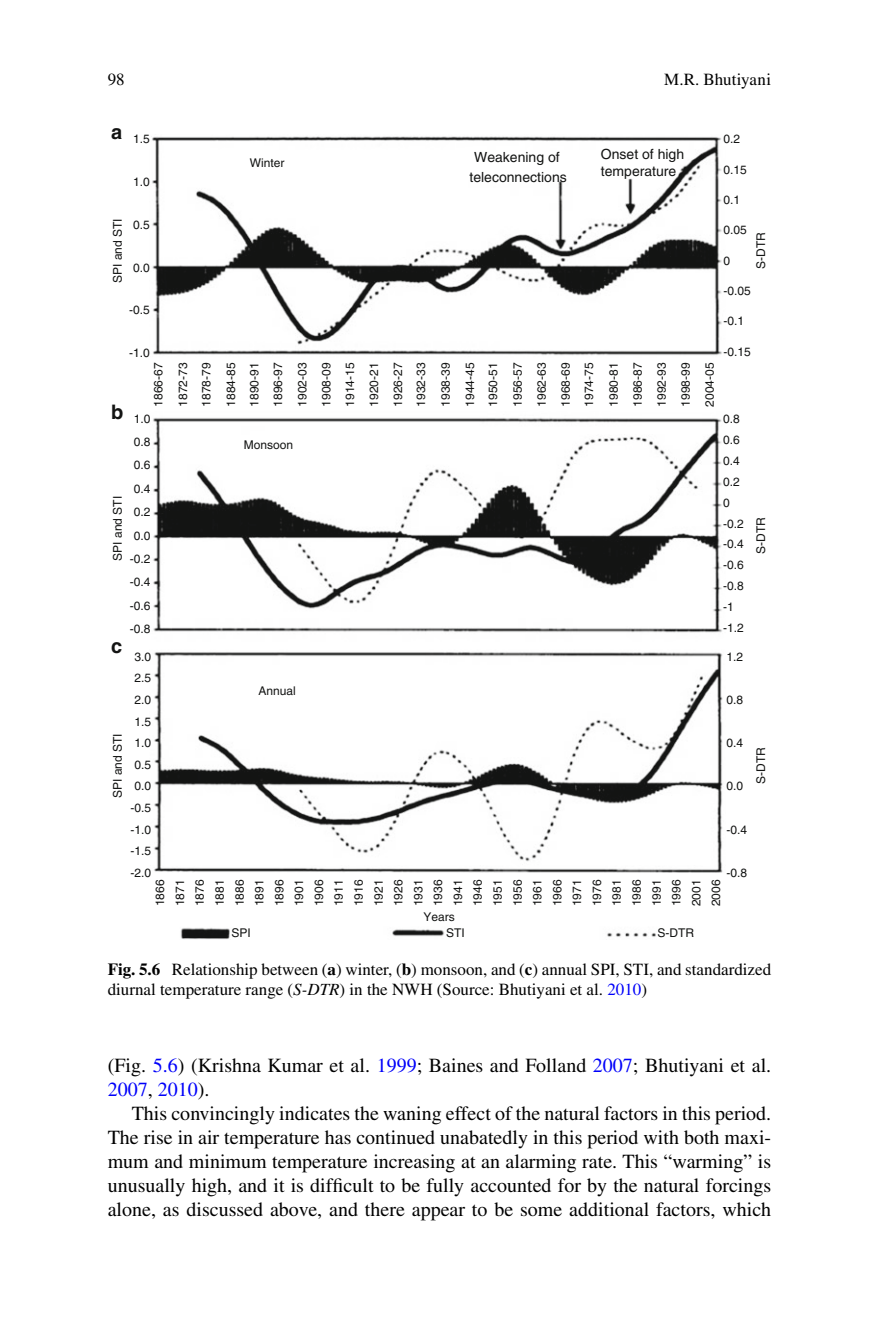
<style>
.page{position:relative;width:879px;height:1333px;background:#fff}
.page>*{position:absolute;margin:0;border:0;box-sizing:border-box;transform-origin:0 0}
.t1{font:20px/24px "Xjlyjk Fmrrkh Times";color:#000}
.t2{font:700 20px "Qmckfb Hlslwd Helvetica";color:#131413}
.t3{font:17px/20px "Xjlyjk Fmrrkh Times";color:#000}
.t4{font:14px/20px "Yqdjgj Jbxbkg Helvetica";color:#131413;text-align:center}
.t5{font:12px/19.8px "Yqdjgj Jbxbkg Helvetica";color:#131413;text-align:justify}
.s1{font-family:"Hkrsry Qpxwvd Times";font-weight:700}
.s2{font-family:"Vbbwps Kfrldr Times";font-style:italic}
.s3{color:#0000fa}
</style>
<div class="page">
<img style="left:152px;top:136px;width:571px;height:803px">
<h2 class="t3" style="left:108px;top:71px;width:18px">98</h2>
<h1 class="t2" style="left:111px;top:125px;width:13px">a</h1>
<p class="t5" style="left:133px;top:130px;width:18px">1.5</p>
<p class="t5" style="left:133px;top:173px;width:18px">1.0</p>
<p class="t5" style="left:109px;top:283px;width:66px;rotate:-90deg">SPI and STI</p>
<p class="t5" style="left:133px;top:216px;width:18px">0.5</p>
<p class="t5" style="left:133px;top:259px;width:18px">0.0</p>
<p class="t5" style="left:129px;top:301px;width:22px">-0.5</p>
<p class="t5" style="left:250px;top:154px;width:36px">Winter</p>
<p class="t4" style="left:469px;top:149px;width:99px">Weakening of teleconnections</p>
<h2 class="t3" style="left:664px;top:71px;width:108px">M.R. Bhutiyani</h2>
<p class="t4" style="left:601px;top:147px;width:85px;line-height:16.8px;text-align:left">Onset of high temperature</p>
<p class="t5" style="left:723px;top:130px;width:18px">0.2</p>
<p class="t5" style="left:723px;top:161px;width:25px">0.15</p>
<p class="t5" style="left:723px;top:191px;width:18px">0.1</p>
<p class="t5" style="left:723px;top:221px;width:25px">0.05</p>
<p class="t5" style="left:723px;top:252px;width:8px">0</p>
<p class="t5" style="left:752px;top:268px;width:38px;rotate:-90deg">S-DTR</p>
<p class="t5" style="left:723px;top:282px;width:29px">-0.05</p>
<p class="t5" style="left:723px;top:312px;width:22px">-0.1</p>
<p class="t5" style="left:129px;top:344px;width:22px">-1.0</p>
<p class="t5" style="left:723px;top:342px;width:29px">-0.15</p>
<h1 class="t2" style="left:111px;top:405px;width:14px">b</h1>
<p class="t5" style="left:148px;top:406px;width:46px;line-height:23.8px;rotate:-90deg">1866-67<br>1872-73<br>1878-79<br>1884-85<br>1890-91<br>1896-97<br>1902-03<br>1908-09<br>1914-15<br>1920-21<br>1926-27<br>1932-33</p>
<p class="t5" style="left:434px;top:406px;width:46px;line-height:24.6px;rotate:-90deg">1938-39<br>1944-45</p>
<p class="t5" style="left:482px;top:406px;width:46px;line-height:24px;rotate:-90deg">1950-51<br>1956-57<br>1962-63<br>1968-69<br>1974-75<br>1980-81<br>1986-87<br>1992-93<br>1998-99<br>2004-05</p>
<p class="t5" style="left:134px;top:408px;width:18px;line-height:23.4px">1.0<br>0.8</p>
<p class="t5" style="left:723px;top:410px;width:18px">0.8</p>
<p class="t5" style="left:723px;top:431px;width:18px">0.6</p>
<p class="t5" style="left:244px;top:435px;width:51px">Monsoon</p>
<p class="t5" style="left:134px;top:456px;width:18px">0.6</p>
<p class="t5" style="left:723px;top:452px;width:18px">0.4</p>
<p class="t5" style="left:109px;top:560px;width:66px;rotate:-90deg">SPI and STI</p>
<h1 class="t2" style="left:111px;top:638px;width:13px">c</h1>
<p class="t5" style="left:109px;top:798px;width:66px;rotate:-90deg">SPI and STI</p>
<p class="t5" style="left:134px;top:480px;width:18px">0.4</p>
<p class="t5" style="left:134px;top:503px;width:18px">0.2</p>
<p class="t5" style="left:134px;top:526px;width:18px">0.0</p>
<p class="t5" style="left:130px;top:550px;width:22px">-0.2</p>
<p class="t5" style="left:130px;top:571px;width:22px;line-height:23.4px">-0.4 -0.6 -0.8</p>
<p class="t5" style="left:134px;top:647px;width:18px;line-height:21.6px">3.0<br>2.5<br>2.0<br>1.5<br>1.0</p>
<p class="t5" style="left:134px;top:777px;width:18px">0.0</p>
<p class="t5" style="left:134px;top:755px;width:18px">0.5</p>
<p class="t5" style="left:130px;top:798px;width:22px;line-height:21.6px">-0.5 -1.0</p>
<p class="t5" style="left:130px;top:863px;width:22px">-2.0</p>
<p class="t5" style="left:130px;top:842px;width:22px">-1.5</p>
<p class="t5" style="left:259px;top:682px;width:39px">Annual</p>
<p class="t5" style="left:723px;top:473px;width:18px">0.2</p>
<p class="t5" style="left:723px;top:514px;width:22px;line-height:20.8px">-0.2 -0.4 -0.6 -0.8</p>
<p class="t5" style="left:723px;top:493px;width:8px">0</p>
<p class="t5" style="left:723px;top:597px;width:22px;line-height:20.8px">-1 -1.2</p>
<p class="t5" style="left:726px;top:647px;width:18px">1.2</p>
<p class="t5" style="left:726px;top:691px;width:18px">0.8</p>
<p class="t5" style="left:726px;top:734px;width:18px">0.4</p>
<p class="t5" style="left:726px;top:777px;width:18px">0.0</p>
<p class="t5" style="left:726px;top:820px;width:22px">-0.4</p>
<p class="t5" style="left:726px;top:863px;width:22px">-0.8</p>
<p class="t5" style="left:151px;top:906px;width:28px;rotate:-90deg">1866<br>1871<br>1876<br>1881<br>1886<br>1891<br>1896<br>1901<br>1906<br>1911<br>1916<br>1921<br>1926<br>1931<br>1936<br>1941<br>1946<br>1951<br>1956<br>1961<br>1966<br>1971<br>1976<br>1981<br>1986<br>1991<br>1996<br>2001<br>2006</p>
<p class="t5" style="left:423px;top:907px;width:33px">Years</p>
<p class="t5" style="left:232px;top:923px;width:21px">SPI</p>
<p class="t5" style="left:446px;top:923px;width:20px">STI</p>
<p class="t5" style="left:657px;top:923px;width:38px">S-DTR</p>
<p class="t5" style="left:752px;top:553px;width:38px;rotate:-90deg">S-DTR</p>
<p class="t5" style="left:752px;top:784px;width:38px;rotate:-90deg">S-DTR</p>
<h2 class="t3" style="left:108px;top:961px;width:665px"><span class="s1">Fig. 5.6</span> Relationship between ( <span class="s1">a</span> ) winter, ( <span class="s1">b</span> ) monsoon, and ( <span class="s1">c</span> ) annual SPI, STI, and standardized diurnal temperature range ( <span class="s2">S-DTR</span> ) in the NWH (Source: Bhutiyani et al. <span class="s3">2010</span> )</h2>
<h1 class="t1" style="left:108px;top:1054px;width:665px">(Fig. <span class="s3">5.6</span> ) (Krishna Kumar et al. <span class="s3">1999</span> ; Baines and Folland <span class="s3">2007</span> ; Bhutiyani et al.<br><span class="s3">2007</span> , <span class="s3">2010</span> ).</h1>
<p class="t1" style="left:108px;top:1102px;width:665px;text-align:justify;text-indent:24px">This convincingly indicates the waning effect of the natural factors in this period.<br>The rise in air temperature has continued unabatedly in this period with both maxi&shy;mum and minimum temperature increasing at an alarming rate. This “warming” is unusually high, and it is difficult to be fully accounted for by the natural forcings alone, as discussed above, and there appear to be some additional factors, which</p>
</div>
